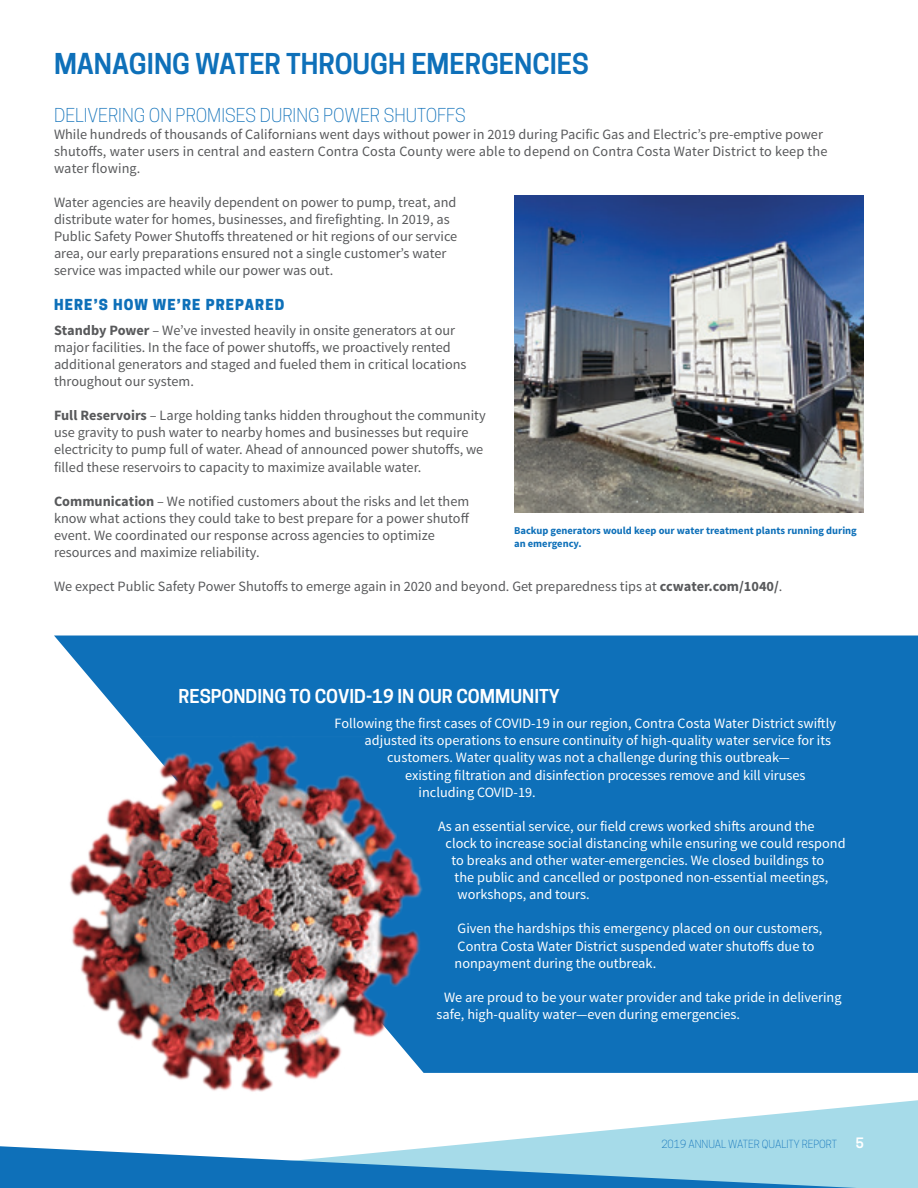
<style>
.page{position:relative;width:918px;height:1188px;background:#fff}
.page>*{position:absolute;margin:0;border:0;box-sizing:border-box;transform-origin:0 0}
.t1{font:600 27px "Cooper Hewitt";color:#0e70b9}
.t2{font:300 18px "Cooper Hewitt";color:#0e70b9}
.t3{font:600 18px "Cooper Hewitt";color:#fff}
.t4{font:14.25px/17.1px "Source Sans Pro";color:#58595b}
.t5{font:14.25px/17.1px "Source Sans Pro";color:#fff}
.t6{font:800 14.25px "Cooper Hewitt";letter-spacing:.08em;color:#0e70b9}
.t7{font:600 13.5px "Cooper Hewitt";color:#fff}
.t8{font:700 10.5px/12.6px "Source Sans Pro";color:#0e70b9}
.t9{font:300 10.5px "Cooper Hewitt";color:#0e70b9}
.s1{font-weight:700}
</style>
<div class="page">
<div style="left:54px;top:636px;width:864px;height:437px;background:#0e70b9"></div>
<svg style="left:447px;top:1100px;width:471px;height:88px;fill:#a6dbe9"></svg>
<svg style="left:0;top:1146px;width:857px;height:42px;background:#62a9d3"></svg>
<img style="left:54px;top:737px;width:382px;height:355px">
<img style="left:514px;top:195px;width:350px;height:318px">
<h1 class="t1" style="left:54px;top:48px;width:536px">MANAGING WATER THROUGH EMERGENCIES</h1>
<p class="t2" style="left:54px;top:104px;width:413px">DELIVERING ON PROMISES DURING POWER SHUTOFFS</p>
<p class="t4" style="left:54px;top:126px;width:775px">While hundreds of thousands of Californians went days without power in 2019 during Pacific Gas and Electric’s pre-emptive power shutoffs, water users in central and eastern Contra Costa County were able to depend on Contra Costa Water District to keep the water flowing.</p>
<p class="t4" style="left:54px;top:194px;width:405px">Water agencies are heavily dependent on power to pump, treat, and distribute water for homes, businesses, and firefighting. In 2019, as Public Safety Power Shutoffs threatened or hit regions of our service area, our early preparations ensured not a single customer’s water service was impacted while our power was out.</p>
<p class="t6" style="left:54px;top:296px;width:232px">HERE’S HOW WE’RE PREPARED</p>
<p class="t4" style="left:54px;top:322px;width:414px"><span class="s1">Standby Power</span> – We’ve invested heavily in onsite generators at our major facilities. In the face of power shutoffs, we proactively rented additional generators and staged and fueled them in critical locations throughout our system.</p>
<p class="t4" style="left:54px;top:407px;width:433px"><span class="s1">Full Reservoirs</span> – Large holding tanks hidden throughout the community use gravity to push water to nearby homes and businesses but require electricity to pump full of water. Ahead of announced power shutoffs, we filled these reservoirs to capacity to maximize available water.</p>
<p class="t4" style="left:54px;top:493px;width:417px"><span class="s1">Communication</span> – We notified customers about the risks and let them know what actions they could take to best prepare for a power shutoff event. We coordinated our response across agencies to optimize resources and maximize reliability.</p>
<p class="t4" style="left:54px;top:578px;width:730px">We expect Public Safety Power Shutoffs to emerge again in 2020 and beyond. Get preparedness tips at <span class="s1">ccwater.com/1040/</span>.</p>
<p class="t8" style="left:514px;top:525px;width:344px">Backup generators would keep our water treatment plants running during an emergency.</p>
<p class="t3" style="left:179px;top:686px;width:383px">RESPONDING TO COVID-19 IN OUR COMMUNITY</p>
<p class="t5" style="left:335px;top:715px;width:503px">Following the first cases of COVID-19 in our region, Contra Costa Water District swiftly</p>
<p class="t5" style="left:365px;top:732px;width:468px">adjusted its operations to ensure continuity of high-quality water service for its</p>
<p class="t5" style="left:387px;top:749px;width:404px">customers. Water quality was not a challenge during this outbreak—</p>
<p class="t5" style="left:405px;top:766px;width:402px">existing filtration and disinfection processes remove and kill viruses</p>
<p class="t5" style="left:419px;top:784px;width:119px">including COVID-19.</p>
<p class="t5" style="left:438px;top:818px;width:378px">As an essential service, our field crews worked shifts around the</p>
<p class="t5" style="left:446px;top:835px;width:401px">clock to increase social distancing while ensuring we could respond</p>
<p class="t5" style="left:452px;top:852px;width:374px">to breaks and other water-emergencies. We closed buildings to</p>
<p class="t5" style="left:455px;top:869px;width:375px">the public and cancelled or postponed non-essential meetings,</p>
<p class="t5" style="left:458px;top:886px;width:133px">workshops, and tours.</p>
<p class="t5" style="left:455px;top:920px;width:369px">Given the hardships this emergency placed on our customers,<br>Contra Costa Water District suspended water shutoffs due to nonpayment during the outbreak.</p>
<p class="t5" style="left:437px;top:989px;width:406px;text-indent:7px">We are proud to be your water provider and take pride in delivering safe, high-quality water—even during emergencies.</p>
<p class="t9" style="left:661px;top:1137px;width:177px">2019 ANNUAL WATER QUALITY REPORT</p>
<p class="t7" style="left:856px;top:1134px;width:10px">5</p>
</div>
